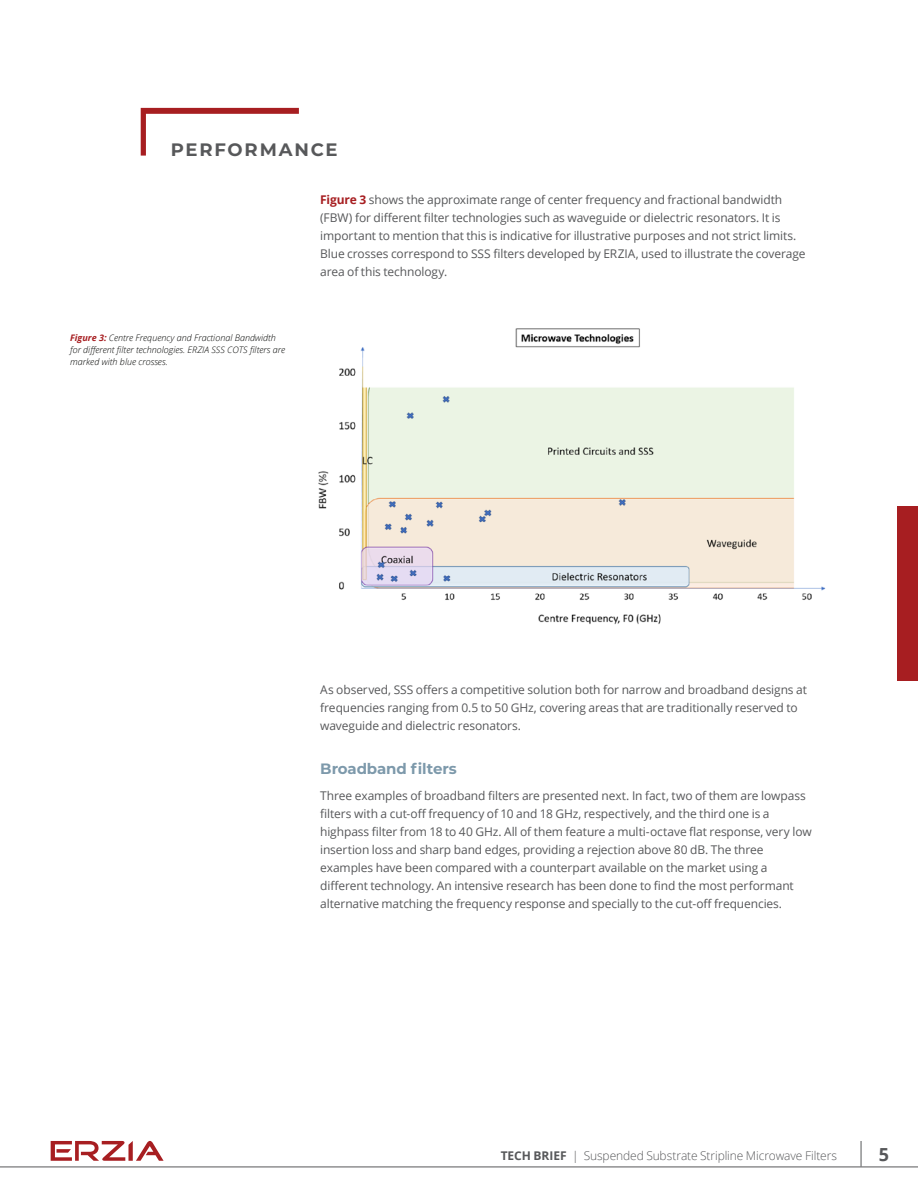
<style>
.page{position:relative;width:918px;height:1188px;background:#fff}
.page>*{position:absolute;margin:0;border:0;box-sizing:border-box;transform-origin:0 0}
.Subheader_12pt{font:700 18px "Montserrat";letter-spacing:.1em;color:#57585a}
.t1{font:700 18px "Open Sans";color:#57585a}
.t2{font:700 15px "Montserrat";letter-spacing:-.01em;color:#7d99ab}
.Text_8pt{font:12px/18px "Open Sans";letter-spacing:-.01em;color:#57585a}
.t3{font:300 12px "Open Sans";letter-spacing:-.01em;color:#57585a}
.t4{font:italic 300 9px/12px "Open Sans";color:#040503}
.s1{font-weight:700;color:#a71e21}
.s2{font-weight:700}
</style>
<div class="page">
<svg style="left:861px;top:1141px;width:1px;height:26px"></svg>
<hr style="left:0;top:1167px;width:918px;height:1px;background:#57585a">
<svg style="left:51px;top:1141px;width:113px;height:20px"></svg>
<div style="left:897px;top:507px;width:21px;height:174px;background:#a71e21"></div>
<svg style="left:141px;top:108px;width:158px;height:48px"></svg>
<img style="left:318px;top:328px;width:508px;height:296px">
<p class="Subheader_12pt" style="left:171px;top:136px;width:168px">PERFORMANCE</p>
<p class="t4" style="left:70px;top:331px;width:216px"><span class="s1">Figure 3:</span> Centre Frequency and Fractional Bandwidth for different filter technologies. ERZIA SSS COTS filters are marked with blue crosses.</p>
<p class="Text_8pt" style="left:320px;top:190px;width:487px"><span class="s1">Figure 3</span> shows the approximate range of center frequency and fractional bandwidth (FBW) for different filter technologies such as waveguide or dielectric resonators. It is important to mention that this is indicative for illustrative purposes and not strict limits.<br>Blue crosses correspond to SSS filters developed by ERZIA, used to illustrate the coverage area of this technology.</p>
<p class="Text_8pt" style="left:320px;top:681px;width:488px">As observed, SSS offers a competitive solution both for narrow and broadband designs at frequencies ranging from 0.5 to 50 GHz, covering areas that are traditionally reserved to waveguide and dielectric resonators.</p>
<p class="t2" style="left:320px;top:757px;width:138px">Broadband filters</p>
<p class="Text_8pt" style="left:320px;top:787px;width:493px">Three examples of broadband filters are presented next. In fact, two of them are lowpass filters with a cut-off frequency of 10 and 18 GHz, respectively, and the third one is a highpass filter from 18 to 40 GHz. All of them feature a multi-octave flat response, very low insertion loss and sharp band edges, providing a rejection above 80 dB. The three examples have been compared with a counterpart available on the market using a different technology. An intensive research has been done to find the most performant alternative matching the frequency response and specially to the cut-off frequencies.</p>
<p class="t3" style="left:501px;top:1147px;width:338px"><span class="s2">TECH BRIEF</span> | Suspended Substrate Stripline Microwave Filters</p>
<h1 class="t1" style="left:879px;top:1141px;width:12px">5</h1>
</div>
